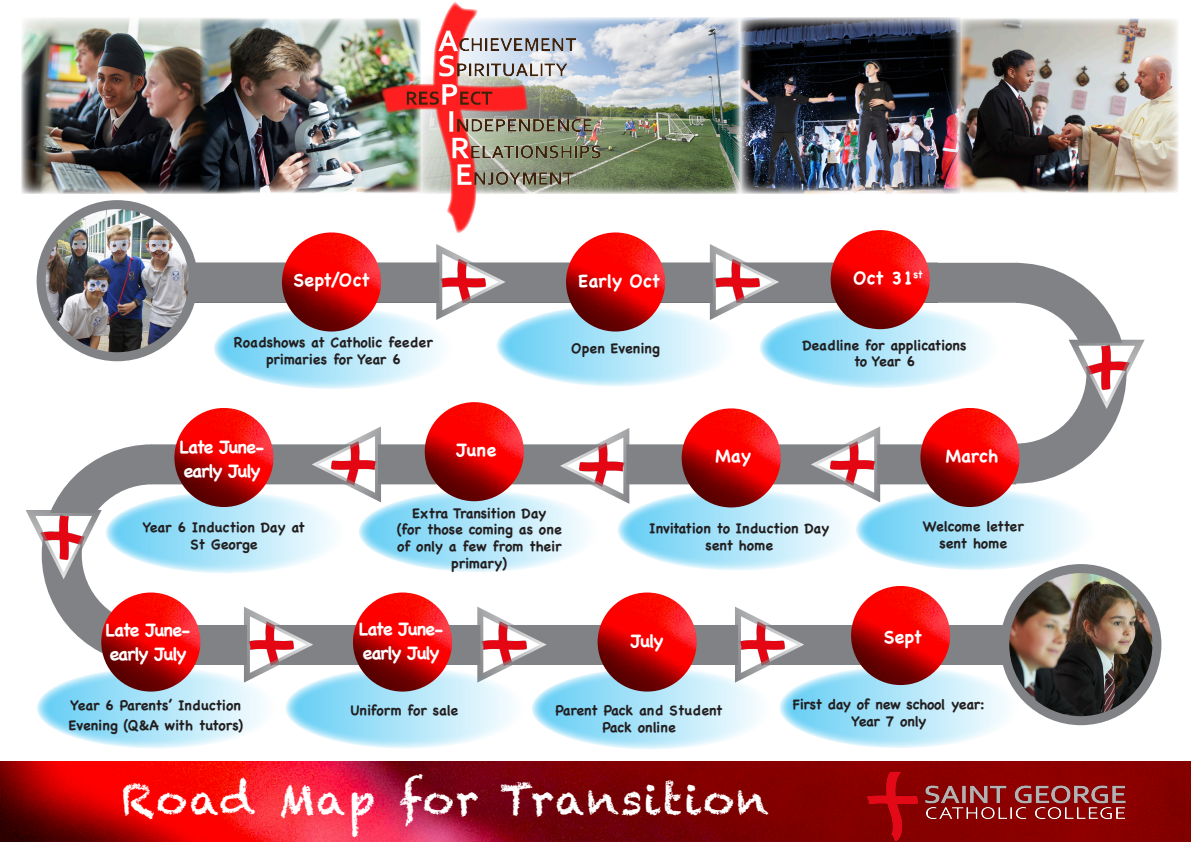
<style>
.page{position:relative;width:1191px;height:842px;background:#fff}
.page>*{position:absolute;margin:0;border:0;box-sizing:border-box;transform-origin:0 0}
.t1{font:42.1px "Chalkduster";letter-spacing:.03em;color:#fff;scale:1.04 1}
.t2{font:700 18px/24px "Chalkboard SE";letter-spacing:-.055em;color:#fff}
.t3{font:700 18px "Chalkboard SE";letter-spacing:-.005em;color:#fff}
.t4{font:700 14px/16.8px "Chalkboard SE";color:#231f20;text-align:center}
.t5{font:700 14px/16.8px "Chalkboard SE";letter-spacing:-.02em;color:#231f20;text-align:center}
</style>
<div class="page">
<div style="left:42px;top:444px;width:220px;height:221px;border:40px solid #808285;border-radius:50%"></div>
<div style="left:152px;top:444px;width:110px;height:221px;background:#fff"></div>
<div style="left:905px;top:263px;width:221px;height:221px;border:40px solid #808285;border-radius:50%"></div>
<div style="left:905px;top:262px;width:111px;height:221px;background:#fff"></div>
<div style="left:151px;top:444px;width:865px;height:40px;background:#808285"></div>
<div style="left:151px;top:625px;width:897px;height:40px;background:#808285"></div>
<div style="left:117px;top:263px;width:902px;height:40px;background:#808285"></div>
<img style="left:41px;top:205px;width:152px;height:152px;border-radius:76px">
<div style="left:37px;top:200px;width:161px;height:161px;border:9px solid #808285;border-radius:50%"></div>
<img style="left:0;top:761px;width:1191px;height:81px">
<svg style="left:477px;top:606px;width:70px;height:72px"></svg>
<img style="left:1004px;top:573px;width:152px;height:148px">
<div style="left:1000px;top:564px;width:161px;height:161px;border:9px solid #808285;border-radius:50%"></div>
<svg style="left:435px;top:244px;width:78px;height:76px"></svg>
<svg style="left:709px;top:244px;width:78px;height:76px"></svg>
<svg style="left:244px;top:607px;width:69px;height:74px"></svg>
<svg style="left:1069px;top:339px;width:76px;height:78px"></svg>
<svg style="left:803px;top:426px;width:78px;height:77px"></svg>
<svg style="left:552px;top:428px;width:78px;height:76px"></svg>
<svg style="left:304px;top:426px;width:78px;height:77px"></svg>
<svg style="left:25px;top:509px;width:77px;height:78px"></svg>
<svg style="left:735px;top:606px;width:69px;height:74px"></svg>
<svg style="left:106px;top:492px;width:241px;height:81px;background:#b6e7f9"></svg>
<svg style="left:359px;top:491px;width:241px;height:81px;background:#b6e7f9"></svg>
<svg style="left:214px;top:307px;width:241px;height:82px;background:#b7e7f9"></svg>
<svg style="left:617px;top:489px;width:241px;height:82px;background:#b8e7f9"></svg>
<svg style="left:855px;top:489px;width:241px;height:81px;background:#b7e7f9"></svg>
<svg style="left:496px;top:305px;width:241px;height:82px;background:#b8e8fa"></svg>
<svg style="left:759px;top:307px;width:241px;height:81px;background:#b6e7f9"></svg>
<svg style="left:37px;top:667px;width:241px;height:82px;background:#b8e8f9"></svg>
<svg style="left:285px;top:667px;width:241px;height:82px;background:#b8e7f9"></svg>
<svg style="left:532px;top:668px;width:241px;height:81px;background:#b7e7f9"></svg>
<svg style="left:779px;top:666px;width:241px;height:82px;background:#b7e7f9"></svg>
<img style="left:22px;top:18px;width:219px;height:176px">
<img style="left:200px;top:18px;width:173px;height:175px">
<img style="left:961px;top:18px;width:217px;height:175px">
<img style="left:609px;top:18px;width:352px;height:176px">
<img style="left:681px;top:408px;width:99px;height:99px;border-radius:50px">
<img style="left:566px;top:232px;width:99px;height:100px;border-radius:50px">
<img style="left:861px;top:772px;width:272px;height:69px">
<img style="left:101px;top:592px;width:99px;height:100px;border-radius:50px">
<img style="left:373px;top:2px;width:236px;height:239px">
<img style="left:282px;top:232px;width:99px;height:100px;border-radius:50px">
<img style="left:174px;top:408px;width:99px;height:99px;border-radius:50px">
<img style="left:425px;top:402px;width:99px;height:99px;border-radius:50px">
<img style="left:920px;top:408px;width:99px;height:99px;border-radius:50px">
<img style="left:353px;top:592px;width:99px;height:100px;border-radius:50px">
<img style="left:597px;top:592px;width:99px;height:100px;border-radius:50px">
<img style="left:851px;top:586px;width:99px;height:99px;border-radius:50px">
<img style="left:830px;top:230px;width:99px;height:99px;border-radius:50px">
<p class="t2" style="left:293px;top:268px;width:78px">Sept/Oct</p>
<p class="t3" style="left:578px;top:270px;width:84px">Early Oct</p>
<p class="t2" style="left:853px;top:266px;width:71px">Oct 31<sup>st</sup></p>
<p class="t4" style="left:234px;top:334px;width:201px">Roadshows at Catholic feeder primaries for Year 6</p>
<p class="t4" style="left:802px;top:336px;width:165px">Deadline for applications to Year 6</p>
<p class="t4" style="left:571px;top:340px;width:90px">Open Evening</p>
<p class="t2" style="left:179px;top:435px;width:86px">Late June&shy;early July</p>
<p class="t2" style="left:456px;top:438px;width:41px">June</p>
<p class="t2" style="left:945px;top:444px;width:54px">March</p>
<p class="t2" style="left:715px;top:444px;width:37px">May</p>
<p class="t4" style="left:143px;top:519px;width:164px">Year 6 Induction Day at<br>St George</p>
<p class="t4" style="left:412px;top:504px;width:135px">Extra Transition Day</p>
<p class="t4" style="left:397px;top:521px;width:166px">(for those coming as one of only a few from their primary)</p>
<p class="t4" style="left:649px;top:520px;width:182px">Invitation to Induction Day sent home</p>
<p class="t4" style="left:922px;top:518px;width:103px">Welcome letter sent home</p>
<p class="t2" style="left:106px;top:618px;width:86px">Late June&shy;early July</p>
<p class="t2" style="left:359px;top:617px;width:86px">Late June&shy;early July</p>
<p class="t4" style="left:69px;top:696px;width:176px;line-height:19.2px;text-align:left">Year 6 Parents’ Induction<br>Evening (Q&amp;A with tutors)</p>
<p class="t4" style="left:350px;top:702px;width:110px">Uniform for sale</p>
<p class="t2" style="left:631px;top:628px;width:34px">July</p>
<p class="t2" style="left:883px;top:624px;width:40px">Sept</p>
<p class="t4" style="left:555px;top:702px;width:169px">Parent Pack and Student<br>Pack online</p>
<p class="t5" style="left:793px;top:696px;width:193px">First day of new school year:<br>Year 7 only</p>
<p class="t1" style="left:121px;top:775px;width:624px">Road Map for Transition</p>
</div>
